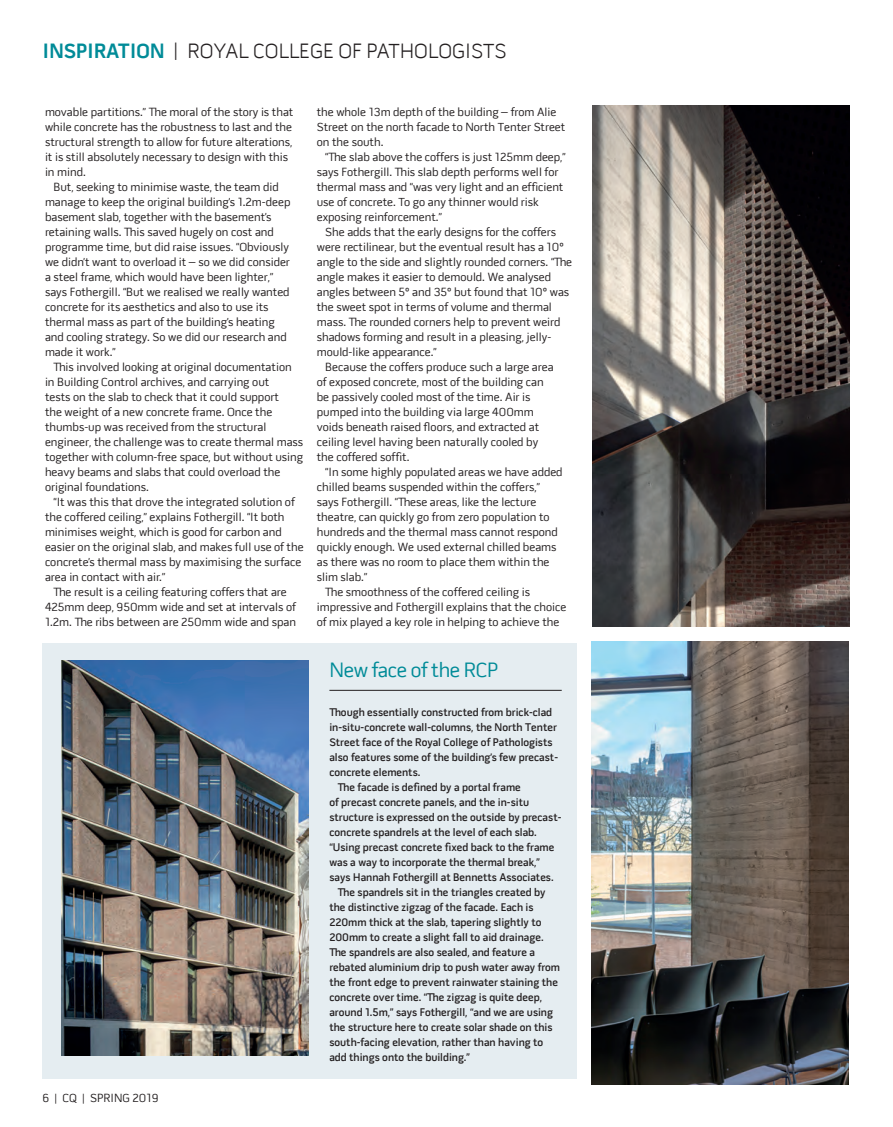
<style>
.page{position:relative;width:893px;height:1127px;background:#fff}
.page>*{position:absolute;margin:0;border:0;box-sizing:border-box;transform-origin:0 0}
.t1{font:300 21px "Pill Gothic 600 mg";color:#231f20}
.t2{font:21px "Pill Gothic 600 mg";letter-spacing:-.02em;color:#008b98}
.t3{font:12px "Pill Gothic 600 mg";color:#231f20}
.t4{font:600 11.25px "Pill Gothic 600 mg";color:#231f20}
.s1{font-weight:700;color:#008b98}
</style>
<div class="page">
<div style="left:43px;top:643px;width:534px;height:436px;background:#e5edf1"></div>
<img style="left:591px;top:641px;width:257px;height:443px">
<img style="left:592px;top:105px;width:257px;height:521px">
<hr style="left:329px;top:690px;width:233px;height:1px;background:#231f20">
<img style="left:62px;top:661px;width:246px;height:394px">
<p class="t1" style="left:43px;top:39px;width:466px"><span class="s1">INSPIRATION</span> | ROYAL COLLEGE OF PATHOLOGISTS</p>
<p class="t3" style="left:45px;top:105px;width:250px">movable partitions.” The moral of the story is that</p>
<p class="t3" style="left:45px;top:120px;width:249px">while concrete has the robustness to last and the</p>
<p class="t3" style="left:45px;top:135px;width:249px">structural strength to allow for future alterations,</p>
<p class="t3" style="left:45px;top:150px;width:245px">it is still absolutely necessary to design with this</p>
<p class="t3" style="left:45px;top:165px;width:42px">in mind.</p>
<p class="t3" style="left:54px;top:180px;width:227px">But, seeking to minimise waste, the team did</p>
<p class="t3" style="left:45px;top:195px;width:247px">manage to keep the original building’s 1.2m-deep</p>
<p class="t3" style="left:45px;top:210px;width:228px">basement slab, together with the basement’s</p>
<p class="t3" style="left:45px;top:225px;width:230px">retaining walls. This saved hugely on cost and</p>
<p class="t3" style="left:45px;top:240px;width:245px">programme time, but did raise issues. “Obviously</p>
<p class="t3" style="left:45px;top:255px;width:246px">we didn’t want to overload it – so we did consider</p>
<p class="t3" style="left:45px;top:270px;width:230px">a steel frame, which would have been lighter,”</p>
<p class="t3" style="left:45px;top:285px;width:246px">says Fothergill. “But we realised we really wanted</p>
<p class="t3" style="left:45px;top:300px;width:225px">concrete for its aesthetics and also to use its</p>
<p class="t3" style="left:45px;top:315px;width:231px">thermal mass as part of the building’s heating</p>
<p class="t3" style="left:45px;top:330px;width:243px">and cooling strategy. So we did our research and</p>
<p class="t3" style="left:45px;top:345px;width:72px">made it work.”</p>
<p class="t3" style="left:54px;top:360px;width:240px">This involved looking at original documentation</p>
<p class="t3" style="left:45px;top:375px;width:226px">in Building Control archives, and carrying out</p>
<p class="t3" style="left:45px;top:390px;width:236px">tests on the slab to check that it could support</p>
<p class="t3" style="left:45px;top:405px;width:229px">the weight of a new concrete frame. Once the</p>
<p class="t3" style="left:45px;top:420px;width:223px">thumbs-up was received from the structural</p>
<p class="t3" style="left:45px;top:435px;width:260px">engineer, the challenge was to create thermal mass</p>
<p class="t3" style="left:45px;top:450px;width:260px">together with column-free space, but without using</p>
<p class="t3" style="left:45px;top:465px;width:237px">heavy beams and slabs that could overload the</p>
<p class="t3" style="left:45px;top:480px;width:105px">original foundations.</p>
<p class="t3" style="left:54px;top:495px;width:243px">“It was this that drove the integrated solution of</p>
<p class="t3" style="left:45px;top:510px;width:241px">the coffered ceiling,” explains Fothergill. “It both</p>
<p class="t3" style="left:45px;top:525px;width:238px">minimises weight, which is good for carbon and</p>
<p class="t3" style="left:45px;top:540px;width:260px">easier on the original slab, and makes full use of the</p>
<p class="t3" style="left:45px;top:555px;width:258px">concrete’s thermal mass by maximising the surface</p>
<p class="t3" style="left:45px;top:570px;width:122px">area in contact with air.”</p>
<p class="t3" style="left:54px;top:585px;width:235px">The result is a ceiling featuring coffers that are</p>
<p class="t3" style="left:45px;top:600px;width:252px">425mm deep, 950mm wide and set at intervals of</p>
<p class="t3" style="left:45px;top:615px;width:253px">1.2m. The ribs between are 250mm wide and span</p>
<p class="t3" style="left:43px;top:1091px;width:117px">6 | CQ | SPRING 2019</p>
<p class="t3" style="left:317px;top:105px;width:241px">the whole 13m depth of the building – from Alie</p>
<p class="t3" style="left:317px;top:120px;width:250px">Street on the north facade to North Tenter Street</p>
<p class="t3" style="left:317px;top:135px;width:68px">on the south.</p>
<p class="t3" style="left:325px;top:150px;width:242px">“The slab above the coffers is just 125mm deep,”</p>
<p class="t3" style="left:317px;top:165px;width:243px">says Fothergill. This slab depth performs well for</p>
<p class="t3" style="left:317px;top:180px;width:248px">thermal mass and “was very light and an efficient</p>
<p class="t3" style="left:317px;top:195px;width:223px">use of concrete. To go any thinner would risk</p>
<p class="t3" style="left:317px;top:210px;width:127px">exposing reinforcement.”</p>
<p class="t3" style="left:325px;top:225px;width:232px">She adds that the early designs for the coffers</p>
<p class="t3" style="left:317px;top:240px;width:248px">were rectilinear, but the eventual result has a 10º</p>
<p class="t3" style="left:317px;top:255px;width:257px">angle to the side and slightly rounded corners. “The</p>
<p class="t3" style="left:317px;top:270px;width:236px">angle makes it easier to demould. We analysed</p>
<p class="t3" style="left:317px;top:285px;width:254px">angles between 5º and 35º but found that 10º was</p>
<p class="t3" style="left:317px;top:300px;width:237px">the sweet spot in terms of volume and thermal</p>
<p class="t3" style="left:317px;top:315px;width:245px">mass. The rounded corners help to prevent weird</p>
<p class="t3" style="left:317px;top:330px;width:236px">shadows forming and result in a pleasing, jelly-</p>
<p class="t3" style="left:317px;top:345px;width:122px">mould-like appearance.”</p>
<p class="t3" style="left:325px;top:360px;width:230px">Because the coffers produce such a large area</p>
<p class="t3" style="left:317px;top:375px;width:228px">of exposed concrete, most of the building can</p>
<p class="t3" style="left:317px;top:390px;width:215px">be passively cooled most of the time. Air is</p>
<p class="t3" style="left:317px;top:405px;width:219px">pumped into the building via large 400mm</p>
<p class="t3" style="left:317px;top:420px;width:224px">voids beneath raised floors, and extracted at</p>
<p class="t3" style="left:317px;top:435px;width:223px">ceiling level having been naturally cooled by</p>
<p class="t3" style="left:317px;top:450px;width:94px">the coffered soffit.</p>
<p class="t3" style="left:325px;top:465px;width:239px">“In some highly populated areas we have added</p>
<p class="t3" style="left:317px;top:480px;width:225px">chilled beams suspended within the coffers,”</p>
<p class="t3" style="left:317px;top:495px;width:221px">says Fothergill. “These areas, like the lecture</p>
<p class="t3" style="left:317px;top:510px;width:234px">theatre, can quickly go from zero population to</p>
<p class="t3" style="left:317px;top:525px;width:243px">hundreds and the thermal mass cannot respond</p>
<p class="t3" style="left:317px;top:540px;width:241px">quickly enough. We used external chilled beams</p>
<p class="t3" style="left:317px;top:555px;width:234px">as there was no room to place them within the</p>
<p class="t3" style="left:317px;top:570px;width:52px">slim slab.”</p>
<p class="t3" style="left:325px;top:585px;width:206px">The smoothness of the coffered ceiling is</p>
<p class="t3" style="left:317px;top:600px;width:251px">impressive and Fothergill explains that the choice</p>
<p class="t3" style="left:317px;top:615px;width:244px">of mix played a key role in helping to achieve the</p>
<p class="t2" style="left:329px;top:658px;width:170px">New face of the RCP</p>
<p class="t4" style="left:329px;top:705px;width:224px">Though essentially constructed from brick-clad</p>
<p class="t4" style="left:329px;top:720px;width:229px">in-situ-concrete wall-columns, the North Tenter</p>
<p class="t4" style="left:329px;top:735px;width:225px">Street face of the Royal College of Pathologists</p>
<p class="t4" style="left:329px;top:750px;width:230px">also features some of the building’s few precast-</p>
<p class="t4" style="left:329px;top:765px;width:93px">concrete elements.</p>
<p class="t4" style="left:338px;top:780px;width:184px">The facade is defined by a portal frame</p>
<p class="t4" style="left:329px;top:795px;width:201px">of precast concrete panels, and the in-situ</p>
<p class="t4" style="left:329px;top:810px;width:234px">structure is expressed on the outside by precast-</p>
<p class="t4" style="left:329px;top:825px;width:209px">concrete spandrels at the level of each slab.</p>
<p class="t4" style="left:329px;top:840px;width:227px">“Using precast concrete fixed back to the frame</p>
<p class="t4" style="left:329px;top:855px;width:212px">was a way to incorporate the thermal break,”</p>
<p class="t4" style="left:329px;top:870px;width:226px">says Hannah Fothergill at Bennetts Associates.</p>
<p class="t4" style="left:338px;top:885px;width:209px">The spandrels sit in the triangles created by</p>
<p class="t4" style="left:329px;top:900px;width:206px">the distinctive zigzag of the facade. Each is</p>
<p class="t4" style="left:329px;top:915px;width:213px">220mm thick at the slab, tapering slightly to</p>
<p class="t4" style="left:329px;top:930px;width:216px">200mm to create a slight fall to aid drainage.</p>
<p class="t4" style="left:329px;top:945px;width:207px">The spandrels are also sealed, and feature a</p>
<p class="t4" style="left:329px;top:960px;width:232px">rebated aluminium drip to push water away from</p>
<p class="t4" style="left:329px;top:975px;width:230px">the front edge to prevent rainwater staining the</p>
<p class="t4" style="left:329px;top:990px;width:214px">concrete over time. “The zigzag is quite deep,</p>
<p class="t4" style="left:329px;top:1005px;width:225px">around 1.5m,” says Fothergill, “and we are using</p>
<p class="t4" style="left:329px;top:1020px;width:225px">the structure here to create solar shade on this</p>
<p class="t4" style="left:329px;top:1035px;width:215px">south-facing elevation, rather than having to</p>
<p class="t4" style="left:329px;top:1050px;width:142px">add things onto the building.”</p>
</div>
